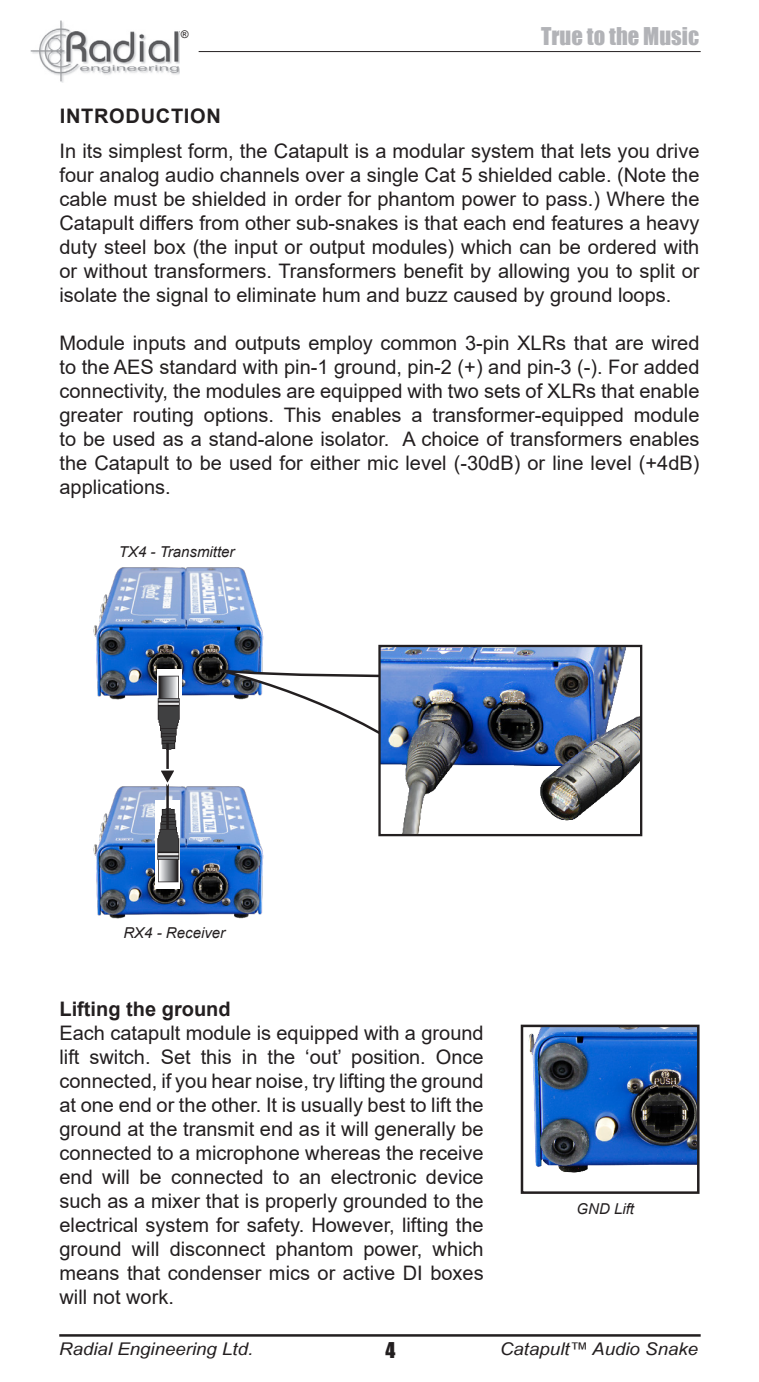
<style>
.page{position:relative;width:759px;height:1382px;background:#fff}
.page>*{position:absolute;margin:0;border:0;box-sizing:border-box;transform-origin:0 0}
.t1{font:22.5px "Impact";color:#b2b3b7}
.Body_Text{font:20px/24px "Arial";color:#231f20;text-align:justify}
.Header_2{font:700 20px "Arial";color:#231f20}
.Header_1{font:700 20px "Arial";letter-spacing:.035em;color:#231f20}
.t2{font:20px "Impact";color:#231f20}
.t3{font:italic 17.5px "Arial Narrow";color:#231f20;scale:1.3 1}
.t4{font:italic 15px "Arial";color:#231f20}
.t5{font:italic 10.5px "Arial";color:#231f20}
</style>
<div class="page">
<img style="left:30px;top:21px;width:149px;height:61px">
<hr style="left:198px;top:51px;width:502px;height:1px;background:#231f20">
<hr style="left:59px;top:1334px;width:641px;height:3px;background:#231f20">
<img style="left:93px;top:567px;width:171px;height:135px">
<img style="left:523px;top:1028px;width:173px;height:151px">
<div style="left:520px;top:1025px;width:179px;height:169px;border:2px solid #231f20"></div>
<img style="left:93px;top:786px;width:171px;height:133px">
<img style="left:158px;top:669px;width:23px;height:81px">
<img style="left:156px;top:800px;width:23px;height:89px">
<svg style="left:217px;top:654px;width:161px;height:80px"></svg>
<img style="left:381px;top:648px;width:258px;height:185px">
<div style="left:378px;top:645px;width:264px;height:191px;border:2px solid #231f20"></div>
<hr style="left:166px;top:743px;width:3px;height:86px;background:#231f20">
<svg style="left:157px;top:767px;width:21px;height:21px"></svg>
<p class="t5" style="left:180px;top:27px;width:9px">®</p>
<p class="t1" style="left:541px;top:19px;width:159px">True to the Music</p>
<p class="Header_1" style="left:60px;top:101px;width:163px">INTRODUCTION</p>
<p class="Body_Text" style="left:59px;top:139px;width:641px">In its simplest form, the Catapult is a modular system that lets you drive four analog audio channels over a single Cat 5 shielded cable. (Note the cable must be shielded in order for phantom power to pass.) Where the Catapult differs from other sub-snakes is that each end features a heavy duty steel box (the input or output modules) which can be ordered with or without transformers. Transformers benefit by allowing you to split or isolate the signal to eliminate hum and buzz caused by ground loops.</p>
<p class="Body_Text" style="left:59px;top:331px;width:641px">Module inputs and outputs employ common 3-pin XLRs that are wired to the AES standard with pin-1 ground, pin-2 (+) and pin-3 (-). For added connectivity, the modules are equipped with two sets of XLRs that enable greater routing options. This enables a transformer-equipped module to be used as a stand-alone isolator. A choice of transformers enables the Catapult to be used for either mic level (-30dB) or line level (+4dB) applications.</p>
<p class="t4" style="left:119px;top:542px;width:117px">TX4 - Transmitter</p>
<p class="t4" style="left:123px;top:923px;width:103px">RX4 - Receiver</p>
<p class="Header_2" style="left:59px;top:995px;width:173px">Lifting the ground</p>
<p class="Body_Text" style="left:59px;top:1021px;width:425px">Each catapult module is equipped with a ground lift switch. Set this in the ‘out’ position. Once connected, if you hear noise, try lifting the ground at one end or the other. It is usually best to lift the ground at the transmit end as it will generally be connected to a microphone whereas the receive end will be connected to an electronic device such as a mixer that is properly grounded to the electrical system for safety. However, lifting the ground will disconnect phantom power, which means that condenser mics or active DI boxes will not work.</p>
<p class="t4" style="left:576px;top:1199px;width:59px">GND Lift</p>
<p class="t3" style="left:59px;top:1336px;width:151px">Radial Engineering Ltd.</p>
<p class="t2" style="left:385px;top:1335px;width:11px">4</p>
<p class="t3" style="left:500px;top:1337px;width:154px">Catapult™ Audio Snake</p>
</div>
